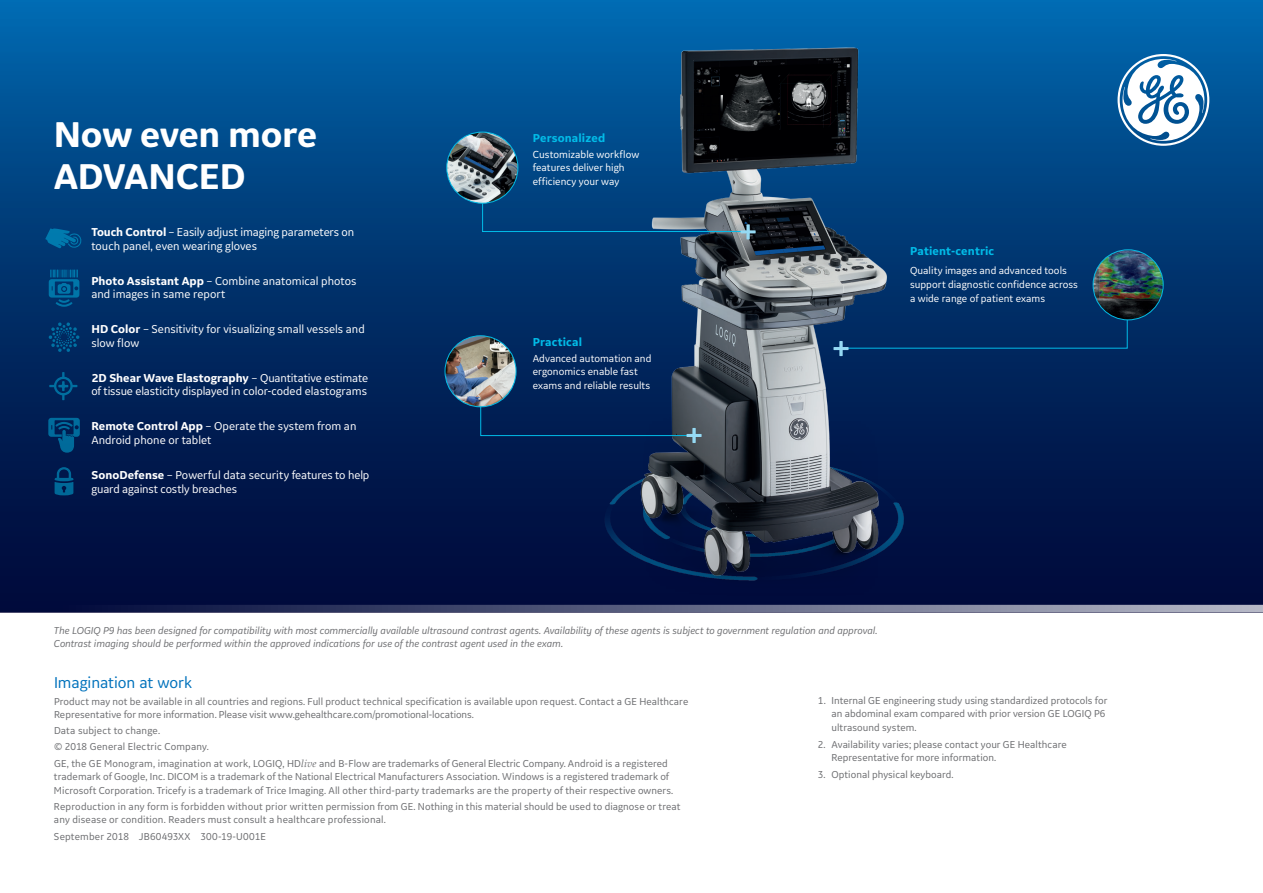
<style>
.page{position:relative;width:1263px;height:893px;background:#fff}
.page>*{position:absolute;margin:0;border:0;box-sizing:border-box;transform-origin:0 0}
.t1{font:700 37.5px/42px "GE Inspira Sans";letter-spacing:-.01em;color:#fff}
.t2{font:16.5px "GE Inspira Sans";letter-spacing:-.005em;color:#0072bc}
.t3{font:12px/13.5px "GE Inspira Sans";letter-spacing:-.005em;color:#fff}
.t4{font:700 12px "GE Inspira Sans";letter-spacing:.01em;color:#02bce8}
.t5{font:10.65px/13.8px "GE Inspira Sans";letter-spacing:.005em;color:#fff}
.t6{font:10.5px/13.5px "GE Inspira Sans";letter-spacing:.005em;color:#6c6d70}
.t7{font:italic 10.5px/13.5px "GE Inspira Sans";letter-spacing:-.005em;color:#6c6d70}
.s1{font-weight:700}
.s2{font-family:"Palatino Linotype";font-style:italic}
</style>
<div class="page">
<div style="left:0;top:0;width:1263px;height:612px;background:linear-gradient(to bottom,#0063a9,#000230)"></div>
<svg style="left:48px;top:605px;width:1215px;height:7px;background:#5b6180"></svg>
<img style="left:584px;top:419px;width:334px;height:186px">
<img style="left:632px;top:27px;width:259px;height:568px">
<svg style="left:1117px;top:54px;width:92px;height:92px"></svg>
<svg style="left:480px;top:375px;width:222px;height:68px;background:#0b2958"></svg>
<svg style="left:482px;top:202px;width:274px;height:37px;background:#1c507e"></svg>
<svg style="left:833px;top:290px;width:295px;height:66px;background:#043167"></svg>
<img style="left:1093px;top:250px;width:70px;height:70px;border-radius:35px">
<div style="left:1093px;top:250px;width:70px;height:70px;border:1px solid #02bce8;border-radius:50%"></div>
<img style="left:447px;top:132px;width:71px;height:71px;border-radius:36px">
<div style="left:446px;top:132px;width:72px;height:71px;border:1px solid #02bce8;border-radius:50%"></div>
<img style="left:445px;top:336px;width:71px;height:71px;border-radius:36px">
<div style="left:445px;top:335px;width:71px;height:72px;border:1px solid #02bce8;border-radius:50%"></div>
<svg style="left:55px;top:467px;width:18px;height:28px"></svg>
<svg style="left:49px;top:270px;width:30px;height:37px"></svg>
<svg style="left:48px;top:418px;width:32px;height:35px"></svg>
<svg style="left:45px;top:228px;width:37px;height:21px"></svg>
<svg style="left:49px;top:372px;width:28px;height:28px"></svg>
<svg style="left:48px;top:322px;width:32px;height:30px"></svg>
<h1 class="t1" style="left:54px;top:112px;width:265px">Now even more<br>ADVANCED</h1>
<p class="t3" style="left:91px;top:225px;width:264px"><span class="s1">Touch Control</span> – Easily adjust imaging parameters on touch panel, even wearing gloves</p>
<p class="t3" style="left:91px;top:274px;width:266px"><span class="s1">Photo Assistant App</span> – Combine anatomical photos and images in same report</p>
<p class="t3" style="left:91px;top:322px;width:275px"><span class="s1">HD Color</span> – Sensitivity for visualizing small vessels and slow flow</p>
<p class="t3" style="left:91px;top:371px;width:278px"><span class="s1">2D Shear Wave Elastography</span> – Quantitative estimate of tissue elasticity displayed in color-coded elastograms</p>
<p class="t3" style="left:91px;top:419px;width:267px"><span class="s1">Remote Control App</span> – Operate the system from an<br>Android phone or tablet</p>
<p class="t3" style="left:91px;top:468px;width:279px"><span class="s1">SonoDefense</span> – Powerful data security features to help guard against costly breaches</p>
<p class="t4" style="left:533px;top:130px;width:74px">Personalized</p>
<p class="t5" style="left:533px;top:147px;width:108px">Customizable workflow features deliver high efficiency your way</p>
<p class="t4" style="left:533px;top:334px;width:51px">Practical</p>
<p class="t5" style="left:533px;top:351px;width:120px">Advanced automation and ergonomics enable fast exams and reliable results</p>
<p class="t4" style="left:910px;top:244px;width:86px">Patient-centric</p>
<p class="t5" style="left:910px;top:264px;width:170px">Quality images and advanced tools support diagnostic confidence across a wide range of patient exams</p>
<p class="t7" style="left:54px;top:623px;width:825px">The LOGIQ P9 has been designed for compatibility with most commercially available ultrasound contrast agents. Availability of these agents is subject to government regulation and approval.<br>Contrast imaging should be performed within the approved indications for use of the contrast agent used in the exam.</p>
<h2 class="t2" style="left:54px;top:672px;width:139px">Imagination at work</h2>
<p class="t6" style="left:54px;top:694px;width:636px">Product may not be available in all countries and regions. Full product technical specification is available upon request. Contact a GE Healthcare<br>Representative for more information. Please visit www.gehealthcare.com/promotional-locations.</p>
<p class="t6" style="left:54px;top:722px;width:615px;line-height:16.2px">Data subject to change.<br>© 2018 General Electric Company.<br>GE, the GE Monogram, imagination at work, LOGIQ, HD<span class="s2">live</span> and B-Flow are trademarks of General Electric Company. Android is a registered</p>
<p class="t6" style="left:54px;top:770px;width:621px">trademark of Google, Inc. DICOM is a trademark of the National Electrical Manufacturers Association. Windows is a registered trademark of<br>Microsoft Corporation. Tricefy is a trademark of Trice Imaging. All other third-party trademarks are the property of their respective owners.</p>
<p class="t6" style="left:54px;top:799px;width:628px">Reproduction in any form is forbidden without prior written permission from GE. Nothing in this material should be used to diagnose or treat any disease or condition. Readers must consult a healthcare professional.</p>
<p class="t6" style="left:54px;top:829px;width:213px">September 2018 JB60493XX 300-19-U001E</p>
<p class="t6" style="left:831px;top:693px;width:277px;text-indent:-14px">1. Internal GE engineering study using standardized protocols for an abdominal exam compared with prior version GE LOGIQ P6 ultrasound system.</p>
<p class="t6" style="left:831px;top:737px;width:237px;text-indent:-14px">2. Availability varies; please contact your GE Healthcare<br>Representative for more information.</p>
<p class="t6" style="left:818px;top:767px;width:137px">3. Optional physical keyboard.</p>
</div>
